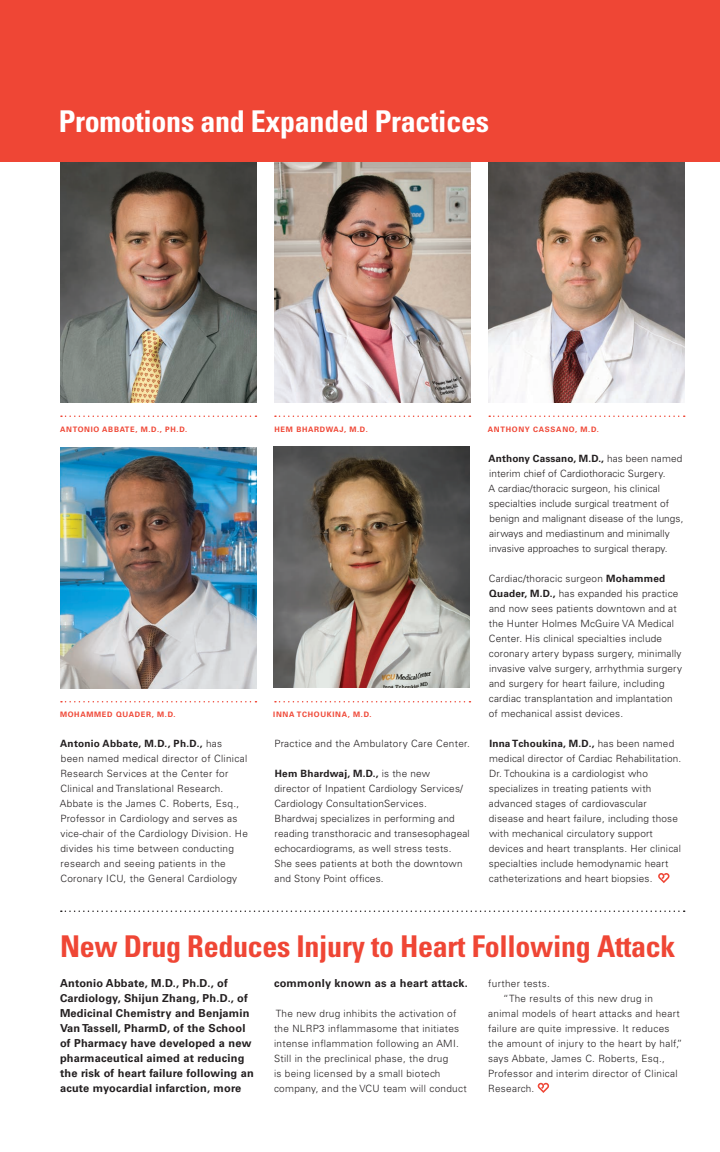
<style>
.page{position:relative;width:720px;height:1152px;background:#fff}
.page>*{position:absolute;margin:0;border:0;box-sizing:border-box;transform-origin:0 0}
.t1{font:700 condensed 30px "Univers";letter-spacing:-.01em;color:#ef4635}
.t2{font:700 condensed 30px "Univers";letter-spacing:-.01em;color:#fff}
.t3{font:700 11px/15px "Univers";letter-spacing:.02em;color:#231f20}
.t4{font:300 10px/15px "Univers";letter-spacing:.02em;color:#231f20}
.t5{font:700 7.5px "Univers";letter-spacing:.09em;color:#ef4635}
.s1{font-weight:700}
</style>
<div class="page">
<svg style="left:61px;top:416px;width:195px;height:1px"></svg>
<svg style="left:61px;top:910px;width:624px;height:2px"></svg>
<svg style="left:61px;top:701px;width:195px;height:1px"></svg>
<svg style="left:275px;top:416px;width:195px;height:1px"></svg>
<svg style="left:275px;top:701px;width:195px;height:1px"></svg>
<svg style="left:489px;top:416px;width:196px;height:1px"></svg>
<img style="left:60px;top:162px;width:196px;height:240px">
<img style="left:275px;top:162px;width:196px;height:240px">
<img style="left:489px;top:162px;width:196px;height:240px">
<img style="left:60px;top:447px;width:196px;height:241px">
<img style="left:273px;top:446px;width:196px;height:242px">
<div style="left:0;top:0;width:720px;height:162px;background:#ef4635"></div>
<svg style="left:538px;top:1083px;width:11px;height:10px"></svg>
<svg style="left:658px;top:873px;width:12px;height:10px"></svg>
<h1 class="t2" style="left:59px;top:103px;width:432px">Promotions and Expanded Practices</h1>
<p class="t5" style="left:60px;top:425px;width:129px">ANTONIO ABBATE, M.D., PH.D.</p>
<p class="t5" style="left:275px;top:425px;width:95px">HEM BHARDWAJ, M.D.</p>
<p class="t5" style="left:488px;top:425px;width:113px">ANTHONY CASSANO, M.D.</p>
<p class="t5" style="left:60px;top:710px;width:117px">MOHAMMED QUADER, M.D.</p>
<p class="t5" style="left:273px;top:710px;width:100px">INNA TCHOUKINA, M.D.</p>
<p class="t4" style="left:60px;top:736px;width:190px"><span class="s1">Antonio Abbate, M.D., Ph.D.,</span> has<br>been named medical director of Clinical Research Services at the Center for Clinical and Translational Research.<br>Abbate is the James C. Roberts, Esq., Professor in Cardiology and serves as vice-chair of the Cardiology Division. He divides his time between conducting research and seeing patients in the Coronary ICU, the General Cardiology</p>
<p class="t4" style="left:274px;top:736px;width:197px">Practice and the Ambulatory Care Center.</p>
<p class="t4" style="left:274px;top:766px;width:197px"><span class="s1">Hem Bhardwaj, M.D.,</span> is the new<br>director of Inpatient Cardiology Services/ Cardiology ConsultationServices.<br>Bhardwaj specializes in performing and reading transthoracic and transesophageal echocardiograms, as well stress tests.<br>She sees patients at both the downtown and Stony Point offices.</p>
<p class="t4" style="left:488px;top:451px;width:197px"><span class="s1">Anthony Cassano, M.D.,</span> has been named interim chief of Cardiothoracic Surgery.<br>A cardiac/thoracic surgeon, his clinical specialties include surgical treatment of benign and malignant disease of the lungs, airways and mediastinum and minimally invasive approaches to surgical therapy.</p>
<p class="t4" style="left:489px;top:571px;width:195px">Cardiac/thoracic surgeon <span class="s1">Mohammed Quader, M.D.,</span> has expanded his practice and now sees patients downtown and at the Hunter Holmes McGuire VA Medical Center. His clinical specialties include coronary artery bypass surgery, minimally invasive valve surgery, arrhythmia surgery and surgery for heart failure, including cardiac transplantation and implantation of mechanical assist devices.</p>
<p class="t4" style="left:489px;top:736px;width:194px"><span class="s1">Inna Tchoukina, M.D.,</span> has been named medical director of Cardiac Rehabilitation.<br>Dr. Tchoukina is a cardiologist who specializes in treating patients with advanced stages of cardiovascular disease and heart failure, including those with mechanical circulatory support devices and heart transplants. Her clinical specialties include hemodynamic heart catheterizations and heart biopsies.</p>
<h1 class="t1" style="left:60px;top:928px;width:617px">New Drug Reduces Injury to Heart Following Attack</h1>
<p class="t3" style="left:60px;top:976px;width:195px">Antonio Abbate, M.D., Ph.D., of Cardiology, Shijun Zhang, Ph.D., of Medicinal Chemistry and Benjamin Van Tassell, PharmD, of the School of Pharmacy have developed a new pharmaceutical aimed at reducing the risk of heart failure following an acute myocardial infarction, more</p>
<p class="t3" style="left:274px;top:976px;width:195px">commonly known as a heart attack.</p>
<p class="t4" style="left:274px;top:1006px;width:194px">The new drug inhibits the activation of the NLRP3 inflammasome that initiates intense inflammation following an AMI.<br>Still in the preclinical phase, the drug<br>is being licensed by a small biotech company, and the VCU team will conduct</p>
<p class="t4" style="left:488px;top:976px;width:63px">further tests.</p>
<p class="t4" style="left:503px;top:991px;width:151px">“The results of this new drug in</p>
<p class="t4" style="left:488px;top:1006px;width:193px">animal models of heart attacks and heart</p>
<p class="t4" style="left:488px;top:1021px;width:183px">failure are quite impressive. It reduces</p>
<p class="t4" style="left:488px;top:1036px;width:196px">the amount of injury to the heart by half,”</p>
<p class="t4" style="left:488px;top:1051px;width:178px">says Abbate, James C. Roberts, Esq.,</p>
<p class="t4" style="left:488px;top:1066px;width:191px">Professor and interim director of Clinical</p>
<p class="t4" style="left:488px;top:1081px;width:48px">Research.</p>
</div>
